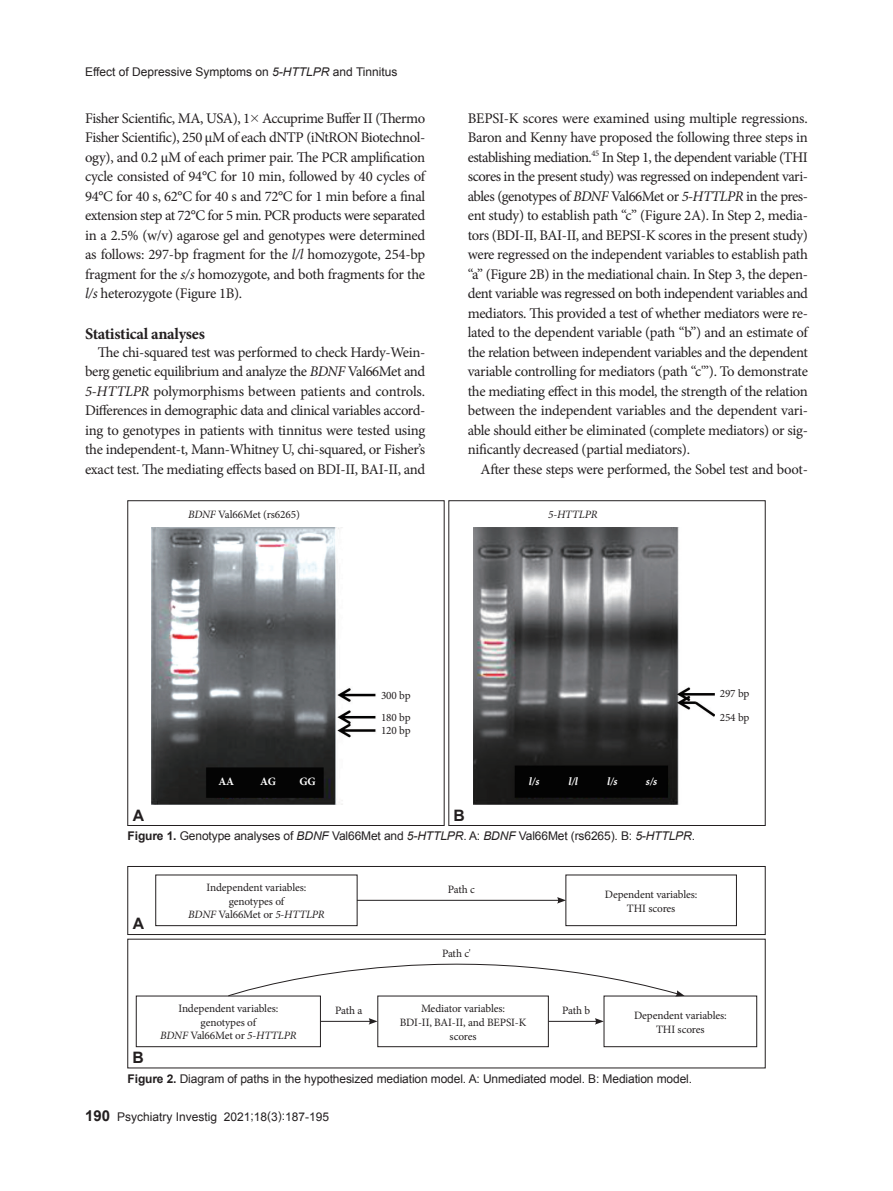
<style>
.page{position:relative;width:893px;height:1191px;background:#fff}
.page>*{position:absolute;margin:0;border:0;box-sizing:border-box;transform-origin:0 0}
.t1{font:700 16.2px "Minion Pro";letter-spacing:-.02em;color:#231f20}
.t2{font:700 15.75px "Arial";color:#231f20}
.t3{font:14.7px/19.5px "Minion Pro";letter-spacing:-.02em;color:#231f20;text-align:justify}
.t4{font:12px "Arial";letter-spacing:-.01em;color:#231f20}
.t5{font:11.25px/13.5px "Minion Pro";letter-spacing:-.01em;color:#231f20;text-align:center}
.t6{font:italic 700 11.25px "Minion Pro";color:#fff}
.t7{font:italic 11.25px "Minion Pro";letter-spacing:-.01em;color:#231f20}
.t8{font:700 11.25px "Minion Pro";color:#fff}
.s1{font-style:italic}
.s2{font-family:"Garamond"}
.s3{font-weight:700}
.s4{font-weight:700;font-size:15px}
</style>
<div class="page">
<img style="left:151px;top:527px;width:225px;height:277px">
<img style="left:473px;top:527px;width:242px;height:277px">
<div style="left:128px;top:866px;width:637px;height:68px;border:1px solid #231f20"></div>
<hr style="left:321px;top:1021px;width:50px;height:1px;background:#231f20">
<svg style="left:369px;top:1018px;width:9px;height:6px"></svg>
<hr style="left:357px;top:900px;width:202px;height:1px;background:#231f20">
<svg style="left:557px;top:897px;width:9px;height:6px"></svg>
<hr style="left:549px;top:1021px;width:48px;height:1px;background:#231f20">
<svg style="left:595px;top:1018px;width:9px;height:6px"></svg>
<svg style="left:228px;top:925px;width:457px;height:71px"></svg>
<p class="t4" style="left:85px;top:64px;width:314px">Effect of Depressive Symptoms on <span class="s1">5-HTTLPR</span> and Tinnitus</p>
<p class="t3" style="left:85px;top:108px;width:342px">Fisher Scientific, MA, USA), 1<span class="s2">×</span> Accuprime Buffer II (Thermo Fisher Scientific), 250 μM of each dNTP (iNtRON Biotechnol&shy;ogy), and 0.2 μM of each primer pair. The PCR amplification cycle consisted of 94°C for 10 min, followed by 40 cycles of 94°C for 40 s, 62°C for 40 s and 72°C for 1 min before a final extension step at 72°C for 5 min. PCR products were separated in a 2.5% (w/v) agarose gel and genotypes were determined as follows: 297-bp fragment for the <span class="s1">l/l</span> homozygote, 254-bp fragment for the <span class="s1">s/s</span> homozygote, and both fragments for the <span class="s1">l/s</span> heterozygote (Figure 1B).</p>
<p class="t1" style="left:85px;top:322px;width:121px">Statistical analyses</p>
<p class="t3" style="left:85px;top:342px;width:342px;text-indent:13px">The chi-squared test was performed to check Hardy-Wein&shy;berg genetic equilibrium and analyze the <span class="s1">BDNF</span> Val66Met and <span class="s1">5-HTTLPR</span> polymorphisms between patients and controls.<br>Differences in demographic data and clinical variables accord&shy;ing to genotypes in patients with tinnitus were tested using the independent-t, Mann-Whitney U, chi-squared, or Fisher’s exact test. The mediating effects based on BDI-II, BAI-II, and</p>
<p class="t3" style="left:468px;top:108px;width:342px">BEPSI-K scores were examined using multiple regressions.<br>Baron and Kenny have proposed the following three steps in establishing mediation.<sup>45</sup> In Step 1, the dependent variable (THI scores in the present study) was regressed on independent vari&shy;ables (genotypes of <span class="s1">BDNF</span> Val66Met or <span class="s1">5-HTTLPR</span> in the pres&shy;ent study) to establish path “c” (Figure 2A). In Step 2, media&shy;tors (BDI-II, BAI-II, and BEPSI-K scores in the present study) were regressed on the independent variables to establish path “a” (Figure 2B) in the mediational chain. In Step 3, the depen&shy;dent variable was regressed on both independent variables and mediators. This provided a test of whether mediators were re&shy;lated to the dependent variable (path “b”) and an estimate of the relation between independent variables and the dependent variable controlling for mediators (path “c'”). To demonstrate the mediating effect in this model, the strength of the relation between the independent variables and the dependent vari&shy;able should either be eliminated (complete mediators) or sig&shy;nificantly decreased (partial mediators).</p>
<p class="t3" style="left:480px;top:459px;width:329px">After these steps were performed, the Sobel test and boot-</p>
<p class="t5" style="left:188px;top:508px;width:113px"><span class="s1">BDNF</span> Val66Met (rs6265)</p>
<p class="t7" style="left:548px;top:507px;width:51px">5-HTTLPR</p>
<p class="t5" style="left:381px;top:688px;width:31px">300 bp</p>
<p class="t5" style="left:720px;top:686px;width:31px">297 bp</p>
<p class="t5" style="left:381px;top:710px;width:31px">180 bp</p>
<p class="t5" style="left:720px;top:710px;width:31px">254 bp</p>
<p class="t5" style="left:381px;top:724px;width:31px">120 bp</p>
<p class="t8" style="left:218px;top:773px;width:17px">AA</p>
<p class="t8" style="left:260px;top:773px;width:17px">AG</p>
<p class="t8" style="left:299px;top:773px;width:18px">GG</p>
<p class="t6" style="left:529px;top:773px;width:12px">l/s</p>
<p class="t6" style="left:568px;top:773px;width:11px">l/l</p>
<p class="t6" style="left:607px;top:773px;width:12px">l/s</p>
<p class="t6" style="left:646px;top:773px;width:13px">s/s</p>
<p class="t2" style="left:133px;top:804px;width:13px">A</p>
<p class="t2" style="left:454px;top:804px;width:13px">B</p>
<p class="t4" style="left:128px;top:828px;width:569px"><span class="s3">Figure 1.</span> Genotype analyses of <span class="s1">BDNF</span> Val66Met and <span class="s1">5-HTTLPR</span>. A: <span class="s1">BDNF</span> Val66Met (rs6265). B: <span class="s1">5-HTTLPR</span>.</p>
<p class="t2" style="left:133px;top:913px;width:13px">A</p>
<p class="t5" style="left:188px;top:881px;width:138px">Independent variables: genotypes of<br><span class="s1">BDNF</span> Val66Met or <span class="s1">5-HTTLPR</span></p>
<p class="t5" style="left:448px;top:882px;width:29px">Path c</p>
<p class="t5" style="left:442px;top:946px;width:30px">Path c'</p>
<p class="t5" style="left:605px;top:888px;width:94px">Dependent variables:<br>THI scores</p>
<p class="t5" style="left:160px;top:1002px;width:138px">Independent variables: genotypes of<br><span class="s1">BDNF</span> Val66Met or <span class="s1">5-HTTLPR</span></p>
<p class="t5" style="left:400px;top:1002px;width:128px">Mediator variables:<br>BDI-II, BAI-II, and BEPSI-K scores</p>
<p class="t5" style="left:634px;top:1009px;width:94px">Dependent variables:<br>THI scores</p>
<p class="t5" style="left:335px;top:1003px;width:29px">Path a</p>
<p class="t5" style="left:562px;top:1003px;width:30px">Path b</p>
<p class="t2" style="left:132px;top:1047px;width:13px">B</p>
<p class="t4" style="left:128px;top:1070px;width:566px"><span class="s3">Figure 2.</span> Diagram of paths in the hypothesized mediation model. A: Unmediated model. B: Mediation model.</p>
<p class="t4" style="left:85px;top:1108px;width:246px"><span class="s4">190</span> Psychiatry Investig 2021;18(3):187-195</p>
</div>
